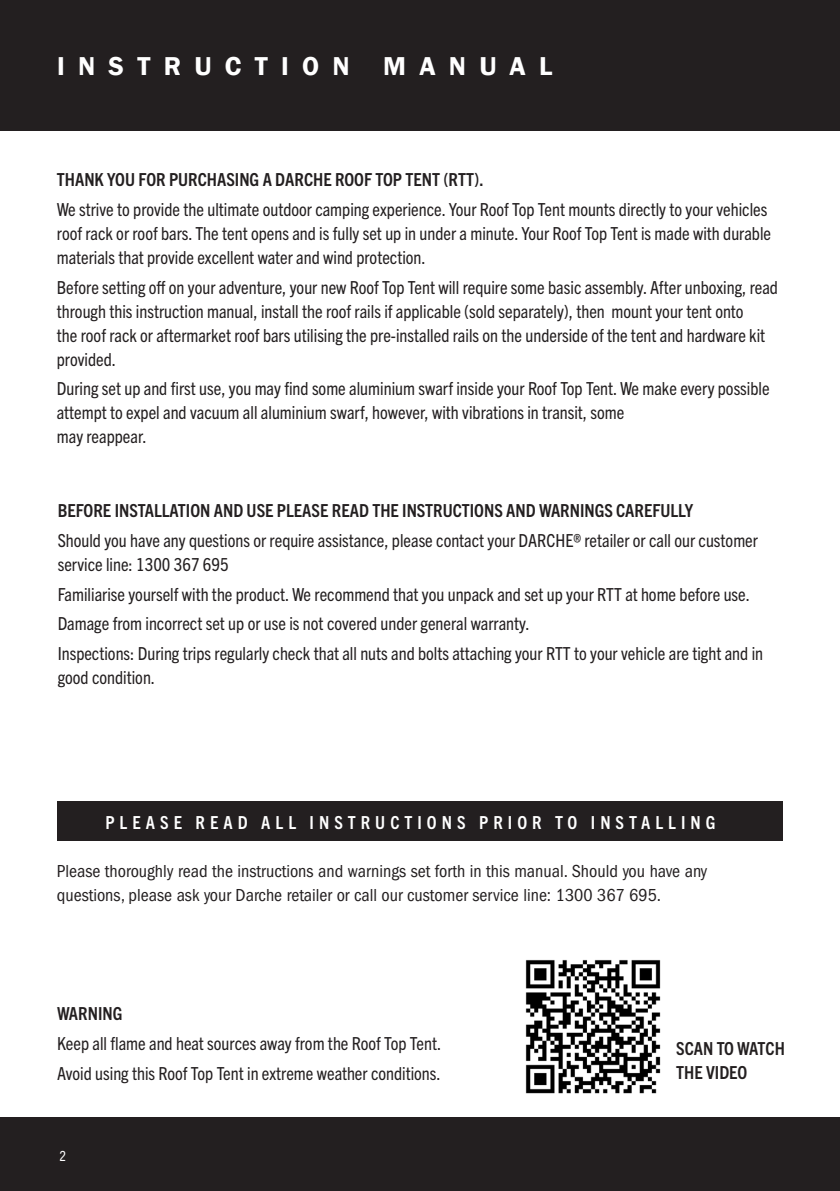
<style>
.page{position:relative;width:840px;height:1191px;background:#fff}
.page>*{position:absolute;margin:0;border:0;box-sizing:border-box;transform-origin:0 0}
.t1{font:600 26.6px "Franklin Gothic";letter-spacing:.5em;color:#fff}
.Darche_Body{font:condensed 18px/24px "Trade Gothic Next LT Pro";color:#231f20}
.Darche_Body-2{font:condensed 18px/24px "Franklin Gothic";color:#231f20}
.Darche_Heading{font:700 condensed 18px/24px "Trade Gothic Next LT Pro";color:#231f20}
.Darche_Heading-2{font:700 condensed 18px "Trade Gothic Next LT Pro";letter-spacing:.28em;color:#fff}
.t2{font:condensed 14px "Trade Gothic Next SR Pro";color:#fff}
</style>
<div class="page">
<div style="left:0;top:1117px;width:839px;height:74px;background:#231f20"></div>
<div style="left:0;top:0;width:839px;height:130px;background:#231f20"></div>
<img style="left:525px;top:960px;width:136px;height:134px">
<div style="left:58px;top:801px;width:724px;height:40px;background:#231f20"></div>
<h1 class="t1" style="left:57px;top:49px;width:496px">INSTRUCTION MANUAL</h1>
<p class="Darche_Heading" style="left:57px;top:166px;width:428px">THANK YOU FOR PURCHASING A DARCHE ROOF TOP TENT (RTT).</p>
<p class="Darche_Body" style="left:57px;top:196px;width:715px">We strive to provide the ultimate outdoor camping experience. Your Roof Top Tent mounts directly to your vehicles roof rack or roof bars. The tent opens and is fully set up in under a minute. Your Roof Top Tent is made with durable materials that provide excellent water and wind protection.</p>
<p class="Darche_Body" style="left:57px;top:274px;width:722px">Before setting off on your adventure, your new Roof Top Tent will require some basic assembly. After unboxing, read through this instruction manual, install the roof rails if applicable (sold separately), then mount your tent onto<br>the roof rack or aftermarket roof bars utilising the pre-installed rails on the underside of the tent and hardware kit provided.</p>
<p class="Darche_Body" style="left:57px;top:375px;width:714px">During set up and first use, you may find some aluminium swarf inside your Roof Top Tent. We make every possible attempt to expel and vacuum all aluminium swarf, however, with vibrations in transit, some<br>may reappear.</p>
<p class="Darche_Heading" style="left:58px;top:498px;width:637px">BEFORE INSTALLATION AND USE PLEASE READ THE INSTRUCTIONS AND WARNINGS CAREFULLY</p>
<p class="Darche_Body" style="left:58px;top:527px;width:701px">Should you have any questions or require assistance, please contact your DARCHE® retailer or call our customer service line: 1300 367 695</p>
<p class="Darche_Body" style="left:58px;top:581px;width:693px">Familiarise yourself with the product. We recommend that you unpack and set up your RTT at home before use.</p>
<p class="Darche_Body" style="left:58px;top:610px;width:473px">Damage from incorrect set up or use is not covered under general warranty.</p>
<p class="Darche_Body" style="left:58px;top:640px;width:706px">Inspections: During trips regularly check that all nuts and bolts attaching your RTT to your vehicle are tight and in good condition.</p>
<p class="Darche_Heading-2" style="left:105px;top:810px;width:611px">PLEASE READ ALL INSTRUCTIONS PRIOR TO INSTALLING</p>
<p class="Darche_Body-2" style="left:57px;top:859px;width:651px">Please thoroughly read the instructions and warnings set forth in this manual. Should you have any questions, please ask your Darche retailer or call our customer service line: 1300 367 695.</p>
<p class="Darche_Heading" style="left:57px;top:1000px;width:67px">WARNING</p>
<p class="Darche_Body" style="left:57px;top:1030px;width:385px">Keep all flame and heat sources away from the Roof Top Tent.</p>
<p class="Darche_Body" style="left:57px;top:1060px;width:385px">Avoid using this Roof Top Tent in extreme weather conditions.</p>
<p class="t2" style="left:60px;top:1146px;width:8px">2</p>
<p class="Darche_Heading" style="left:675px;top:1035px;width:110px">SCAN TO WATCH<br>THE VIDEO</p>
</div>
